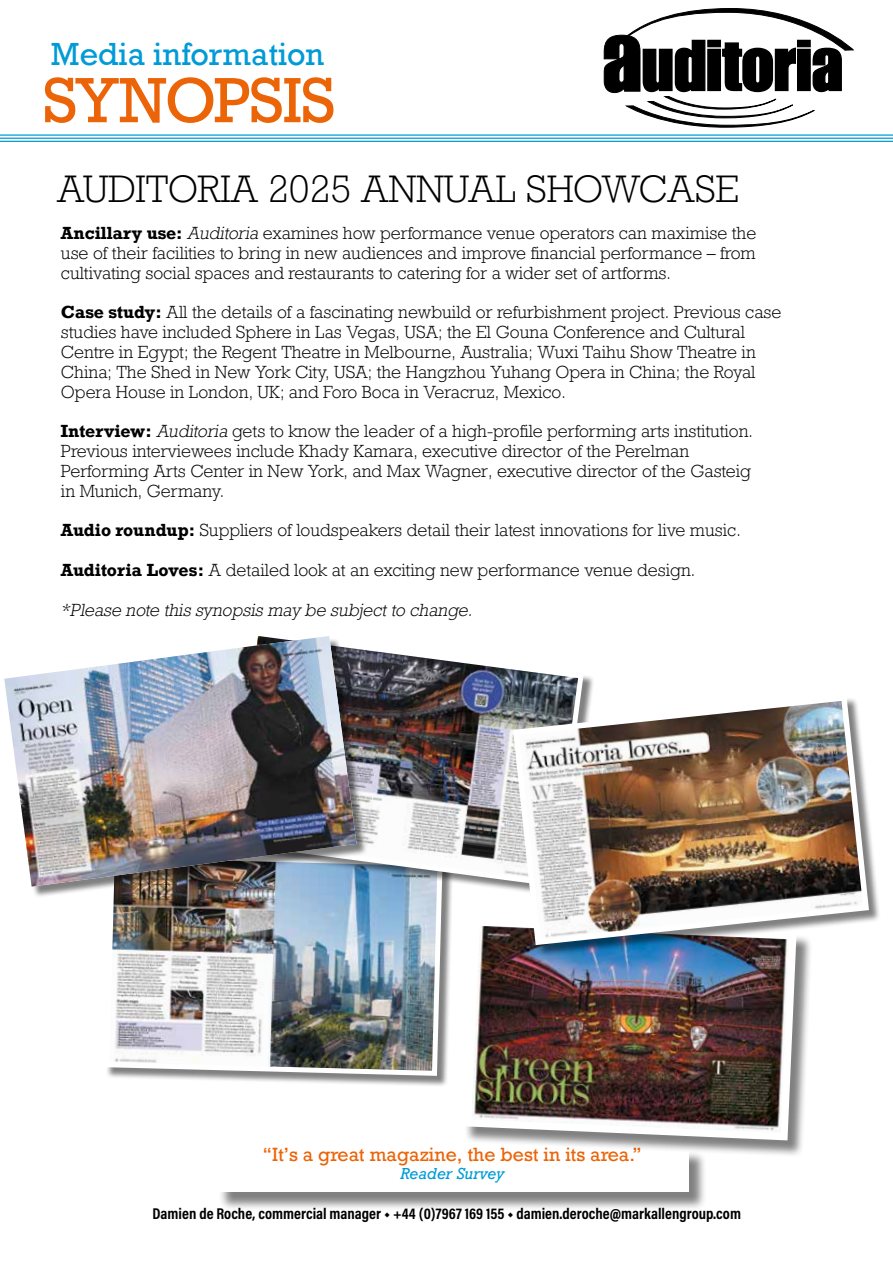
<style>
.page{position:relative;width:893px;height:1263px;background:#fff}
.page>*{position:absolute;margin:0;border:0;box-sizing:border-box;transform-origin:0 0}
.t1{font:60px "Rockwell Nova";letter-spacing:-.025em;color:#ec6408}
.t2{font:300 36px "Rockwell Nova";color:#000}
.t3{font:30px "Rockwell Nova";color:#009bd6}
.t4{font:18px "Rockwell Nova";color:#ec6408}
.t5{font:300 16.5px/19.8px "Rockwell Nova";color:#000}
.t6{font:italic 300 16.5px "Rockwell Nova";color:#000}
.t7{font:700 15.75px "Acumin Pro Cond";color:#000}
.t8{font:italic 15px "Rockwell Nova";color:#009bd6}
.s1{font-weight:700}
.s2{font-style:italic}
</style>
<div class="page">
<hr style="left:0;top:134px;width:893px;height:2px;background:#009bd6">
<hr style="left:0;top:138px;width:893px;height:1px;background:#009bd6">
<hr style="left:0;top:141px;width:893px;height:1px;background:#009bd6">
<div style="left:218px;top:1150px;width:489px;height:61px;background:#000;opacity:.5"></div>
<div style="left:216px;top:1148px;width:472px;height:44px;background:#fff"></div>
<div style="left:464px;top:920px;width:350px;height:237px;background:#000;opacity:.5"></div>
<img style="left:464px;top:920px;width:336px;height:224px">
<div style="left:106px;top:854px;width:348px;height:233px;background:#000;opacity:.5"></div>
<img style="left:106px;top:898px;width:339px;height:180px">
<img style="left:368px;top:650px;width:218px;height:239px">
<div style="left:6px;top:638px;width:362px;height:260px;background:#000;opacity:.5"></div>
<img style="left:4px;top:636px;width:353px;height:251px">
<div style="left:515px;top:697px;width:367px;height:261px;background:#000;opacity:.5"></div>
<img style="left:510px;top:692px;width:362px;height:256px">
<svg style="left:603px;top:9px;width:251px;height:119px"></svg>
<h3 class="t3" style="left:51px;top:36px;width:275px">Media information</h3>
<h1 class="t1" style="left:43px;top:63px;width:294px">SYNOPSIS</h1>
<h2 class="t2" style="left:57px;top:166px;width:684px">AUDITORIA 2025 ANNUAL SHOWCASE</h2>
<p class="t5" style="left:61px;top:223px;width:697px;text-align:justify"><span class="s1">Ancillary use:</span> <span class="s2">Auditoria</span> examines how performance venue operators can maximise the use of their facilities to bring in new audiences and improve financial performance – from cultivating social spaces and restaurants to catering for a wider set of artforms.</p>
<p class="t5" style="left:61px;top:302px;width:722px"><span class="s1">Case study:</span> All the details of a fascinating newbuild or refurbishment project. Previous case studies have included Sphere in Las Vegas, USA; the El Gouna Conference and Cultural Centre in Egypt; the Regent Theatre in Melbourne, Australia; Wuxi Taihu Show Theatre in China; The Shed in New York City, USA; the Hangzhou Yuhang Opera in China; the Royal Opera House in London, UK; and Foro Boca in Veracruz, Mexico.</p>
<p class="t5" style="left:61px;top:421px;width:694px"><span class="s1">Interview:</span> <span class="s2">Auditoria</span> gets to know the leader of a high-profile performing arts institution.<br>Previous interviewees include Khady Kamara, executive director of the Perelman Performing Arts Center in New York, and Max Wagner, executive director of the Gasteig in Munich, Germany.</p>
<p class="t5" style="left:61px;top:520px;width:681px"><span class="s1">Audio roundup:</span> Suppliers of loudspeakers detail their latest innovations for live music.</p>
<p class="t5" style="left:61px;top:560px;width:636px"><span class="s1">Auditoria Loves:</span> A detailed look at an exciting new performance venue design.</p>
<p class="t6" style="left:61px;top:599px;width:416px">*Please note this synop sis may be subj ectto change.</p>
<p class="t4" style="left:263px;top:1143px;width:380px">“It’s a great magazine, the best in its area.”</p>
<p class="t8" style="left:400px;top:1164px;width:105px">Reader Survey</p>
<p class="t7" style="left:153px;top:1203px;width:590px">Damien de Roche, commercial manager ◆ +44 (0)7967 169 155 ◆ damien.deroche@markallengroup.com</p>
</div>
